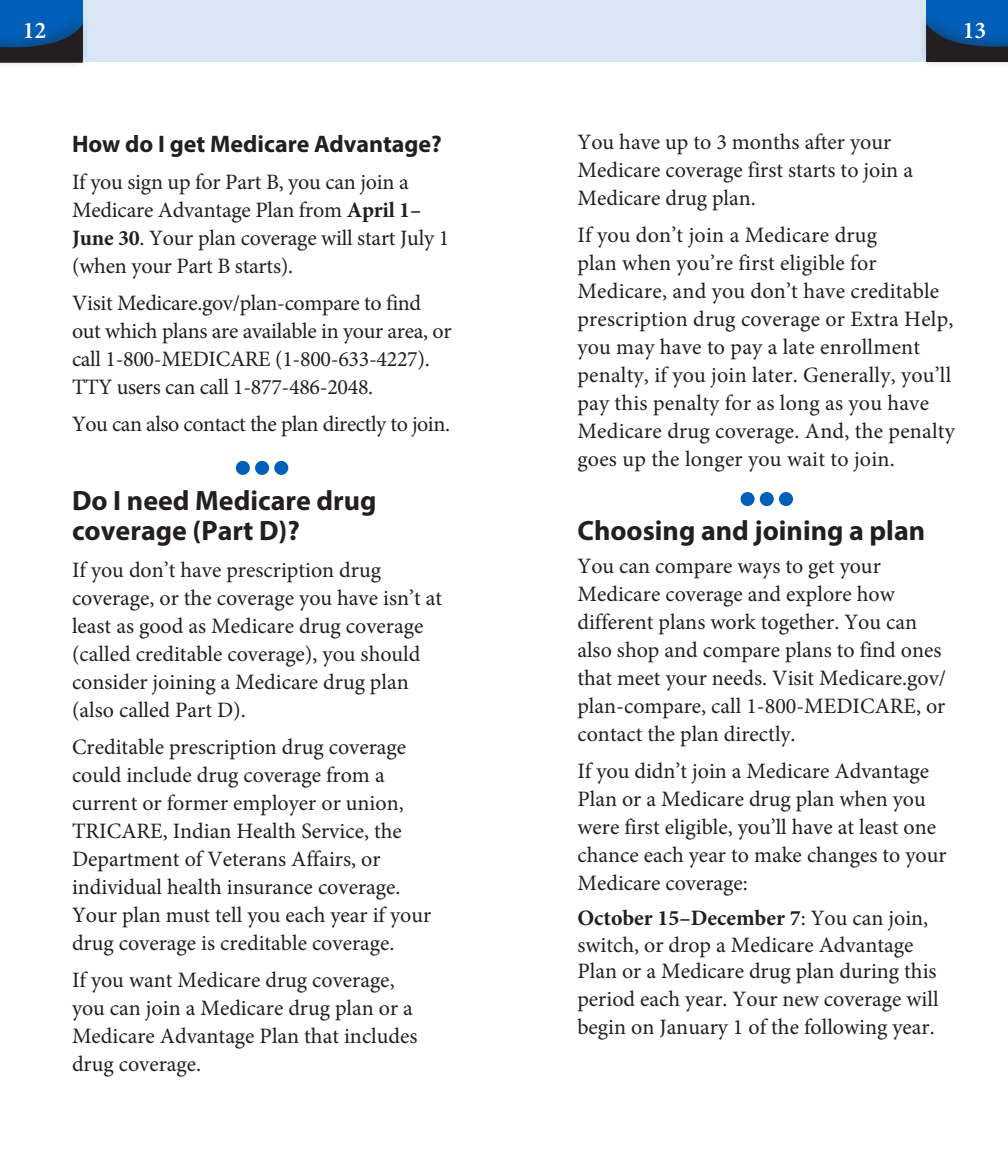
<style>
.page{position:relative;width:1008px;height:1152px;background:#fff}
.page>*{position:absolute;margin:0;border:0;box-sizing:border-box;transform-origin:0 0}
.t1{font:700 28px/30px "Myriad Pro";color:#231f20}
.t2{font:700 24px "Myriad Pro";color:#231f20}
.t3{font:600 24px "Minion Pro";color:#fff}
.t4{font:22px/28px "Minion Pro";color:#231f20}
.t5{font:22px "Minion Pro";letter-spacing:-.02em;color:#231f20}
.s1{font-weight:700}
</style>
<div class="page">
<div style="left:0;top:0;width:1008px;height:62px;background:#dae5f5"></div>
<div style="left:0;top:0;width:83px;height:61px;background:#005fb9"></div>
<div style="left:926px;top:0;width:82px;height:60px;background:#005fb9"></div>
<div style="left:0;top:11px;width:91px;height:59px;background:#231f20;opacity:.35"></div>
<svg style="left:0;top:24px;width:83px;height:39px"></svg>
<div style="left:919px;top:10px;width:89px;height:59px;background:#231f20;opacity:.35"></div>
<svg style="left:926px;top:23px;width:82px;height:39px"></svg>
<div style="left:236px;top:461px;width:14px;height:14px;background:#005fb9;border-radius:50%"></div>
<div style="left:255px;top:461px;width:14px;height:14px;background:#005fb9;border-radius:50%"></div>
<div style="left:274px;top:461px;width:14px;height:14px;background:#005fb9;border-radius:50%"></div>
<div style="left:741px;top:492px;width:14px;height:14px;background:#005fb9;border-radius:50%"></div>
<div style="left:760px;top:492px;width:14px;height:14px;background:#005fb9;border-radius:50%"></div>
<div style="left:779px;top:492px;width:14px;height:14px;background:#005fb9;border-radius:50%"></div>
<p class="t3" style="left:23px;top:16px;width:25px">12</p>
<p class="t3" style="left:963px;top:16px;width:25px">13</p>
<p class="t2" style="left:72px;top:128px;width:371px">How do I get Medicare Advantage?</p>
<p class="t4" style="left:72px;top:168px;width:379px">If you sign up for Part B, you can join a Medicare Advantage Plan from <span class="s1">April 1– June 30</span>. Your plan coverage will start July 1 (when your Part B starts).</p>
<p class="t4" style="left:72px;top:289px;width:381px">Visit Medicare.gov/plan-compare to find out which plans are available in your area, or call 1-800-MEDICARE (1-800-633-4227).<br>TTY users can call 1-877-486-2048.</p>
<p class="t5" style="left:72px;top:409px;width:380px">You can also contact the plan directly to join.</p>
<p class="t1" style="left:72px;top:485px;width:306px">Do I need Medicare drug coverage (Part D)?</p>
<p class="t4" style="left:72px;top:556px;width:372px">If you don’t have prescription drug coverage, or the coverage you have isn’t at least as good as Medicare drug coverage (called creditable coverage), you should consider joining a Medicare drug plan (also called Part D).</p>
<p class="t4" style="left:72px;top:733px;width:361px">Creditable prescription drug coverage could include drug coverage from a current or former employer or union, TRICARE, Indian Health Service, the Department of Veterans Affairs, or individual health insurance coverage.<br>Your plan must tell you each year if your drug coverage is creditable coverage.</p>
<p class="t4" style="left:72px;top:966px;width:347px">If you want Medicare drug coverage, you can join a Medicare drug plan or a<br>Medicare Advantage Plan that includes drug coverage.</p>
<p class="t4" style="left:577px;top:128px;width:337px">You have up to 3 months after your<br>Medicare coverage first starts to join a<br>Medicare drug plan.</p>
<p class="t4" style="left:577px;top:221px;width:379px">If you don’t join a Medicare drug<br>plan when you’re first eligible for Medicare, and you don’t have creditable prescription drug coverage or Extra Help, you may have to pay a late enrollment penalty, if you join later. Generally, you’ll pay this penalty for as long as you have Medicare drug coverage. And, the penalty goes up the longer you wait to join.</p>
<p class="t1" style="left:577px;top:515px;width:349px">Choosing and joining a plan</p>
<p class="t4" style="left:577px;top:552px;width:370px">You can compare ways to get your Medicare coverage and explore how different plans work together. You can also shop and compare plans to find ones that meet your needs. Visit Medicare.gov/ plan-compare, call 1-800-MEDICARE, or contact the plan directly.</p>
<p class="t4" style="left:577px;top:757px;width:371px">If you didn’t join a Medicare Advantage Plan or a Medicare drug plan when you were first eligible, you’ll have at least one chance each year to make changes to your Medicare coverage:</p>
<p class="t4" style="left:577px;top:905px;width:363px;line-height:27.2px"><span class="s1">October 15–December 7</span>: You can join, switch, or drop a Medicare Advantage Plan or a Medicare drug plan during this period each year. Your new coverage will begin on January 1 of the following year.</p>
</div>
